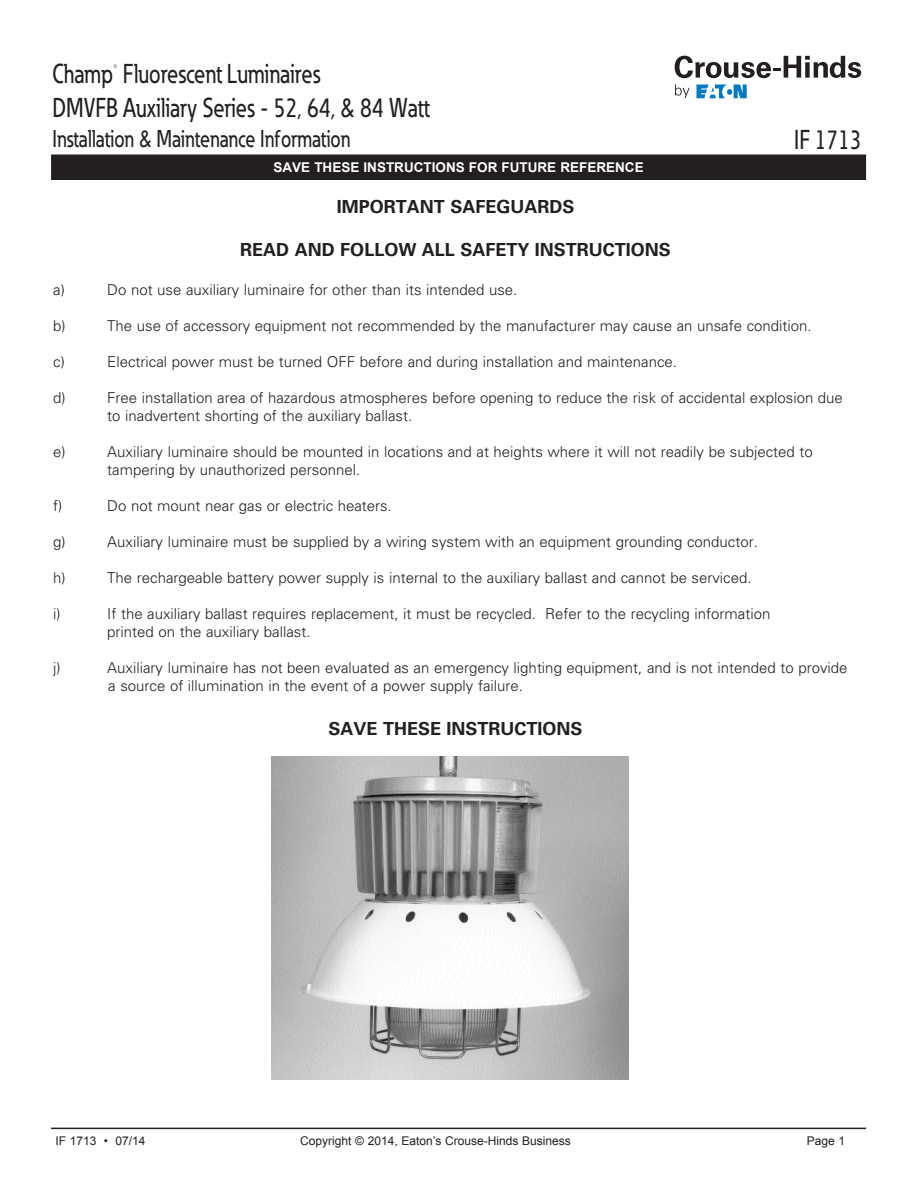
<style>
.page{position:relative;width:918px;height:1188px;background:#fff}
.page>*{position:absolute;margin:0;border:0;box-sizing:border-box;transform-origin:0 0}
.t1{font:500 27px/34.5px "Eaton";color:#231f20;scale:.8 1}
.t2{font:500 24px "Eaton";color:#231f20;scale:.8 1}
.t3{font:700 18px "Univers LT Std";color:#231f20}
.t4{font:300 15px/18px "Univers LT Std";color:#231f20}
.t5{font:700 13.5px "Arial";color:#fff}
.t6{font:12px "Arial";color:#231f20}
</style>
<div class="page">
<div style="left:52px;top:155px;width:813px;height:24px;background:#231f20"></div>
<div style="left:51px;top:154px;width:815px;height:26px;border:2px solid #231f20"></div>
<hr style="left:51px;top:1128px;width:815px;height:1px;background:#231f20">
<img style="left:271px;top:756px;width:358px;height:324px">
<svg style="left:697px;top:85px;width:50px;height:13px"></svg>
<svg style="left:675px;top:85px;width:15px;height:13px"></svg>
<svg style="left:675px;top:56px;width:186px;height:22px"></svg>
<h1 class="t1" style="left:53px;top:56px;width:473px">Champ<sup>®</sup> Fluorescent Luminaires<br>DMVFB Auxiliary Series - 52, 64, &amp; 84 Watt</h1>
<h2 class="t2" style="left:53px;top:124px;width:374px">Installation &amp; Maintenance Information</h2>
<p class="t5" style="left:274px;top:158px;width:372px">SAVE THESE INSTRUCTIONS FOR FUTURE REFERENCE</p>
<p class="t3" style="left:337px;top:196px;width:239px">IMPORTANT SAFEGUARDS</p>
<p class="t3" style="left:240px;top:239px;width:432px">READ AND FOLLOW ALL SAFETY INSTRUCTIONS</p>
<h1 class="t1" style="left:794px;top:122px;width:86px">IF 1713</h1>
<p class="t4" style="left:53px;top:281px;width:13px">a)</p>
<p class="t4" style="left:107px;top:281px;width:412px">Do not use auxiliary luminaire for other than its intended use.</p>
<p class="t4" style="left:53px;top:317px;width:14px">b)</p>
<p class="t4" style="left:107px;top:317px;width:706px">The use of accessory equipment not recommended by the manufacturer may cause an unsafe condition.</p>
<p class="t4" style="left:53px;top:353px;width:13px">c)</p>
<p class="t4" style="left:107px;top:353px;width:571px">Electrical power must be turned OFF before and during installation and maintenance.</p>
<p class="t4" style="left:53px;top:389px;width:14px">d)</p>
<p class="t4" style="left:107px;top:389px;width:737px">Free installation area of hazardous atmospheres before opening to reduce the risk of accidental explosion due to inadvertent shorting of the auxiliary ballast.</p>
<p class="t4" style="left:53px;top:443px;width:14px">e)</p>
<p class="t4" style="left:107px;top:443px;width:707px">Auxiliary luminaire should be mounted in locations and at heights where it will not readily be subjected to tampering by unauthorized personnel.</p>
<p class="t4" style="left:53px;top:497px;width:11px">f)</p>
<p class="t4" style="left:107px;top:497px;width:286px">Do not mount near gas or electric heaters.</p>
<p class="t4" style="left:53px;top:533px;width:14px">g)</p>
<p class="t4" style="left:107px;top:533px;width:652px">Auxiliary luminaire must be supplied by a wiring system with an equipment grounding conductor.</p>
<p class="t4" style="left:53px;top:569px;width:14px">h)</p>
<p class="t4" style="left:107px;top:569px;width:646px">The rechargeable battery power supply is internal to the auxiliary ballast and cannot be serviced.</p>
<p class="t4" style="left:53px;top:605px;width:9px">i)</p>
<p class="t4" style="left:107px;top:605px;width:665px">If the auxiliary ballast requires replacement, it must be recycled. Refer to the recycling information printed on the auxiliary ballast.</p>
<p class="t4" style="left:53px;top:659px;width:9px">j)</p>
<p class="t4" style="left:107px;top:659px;width:742px">Auxiliary luminaire has not been evaluated as an emergency lighting equipment, and is not intended to provide a source of illumination in the event of a power supply failure.</p>
<p class="t3" style="left:329px;top:718px;width:256px">SAVE THESE INSTRUCTIONS</p>
<p class="t6" style="left:56px;top:1133px;width:91px">IF 1713 • 07/14</p>
<p class="t6" style="left:300px;top:1133px;width:272px">Copyright © 2014, Eaton’s Crouse-Hinds Business</p>
<p class="t6" style="left:807px;top:1133px;width:40px">Page 1</p>
</div>
